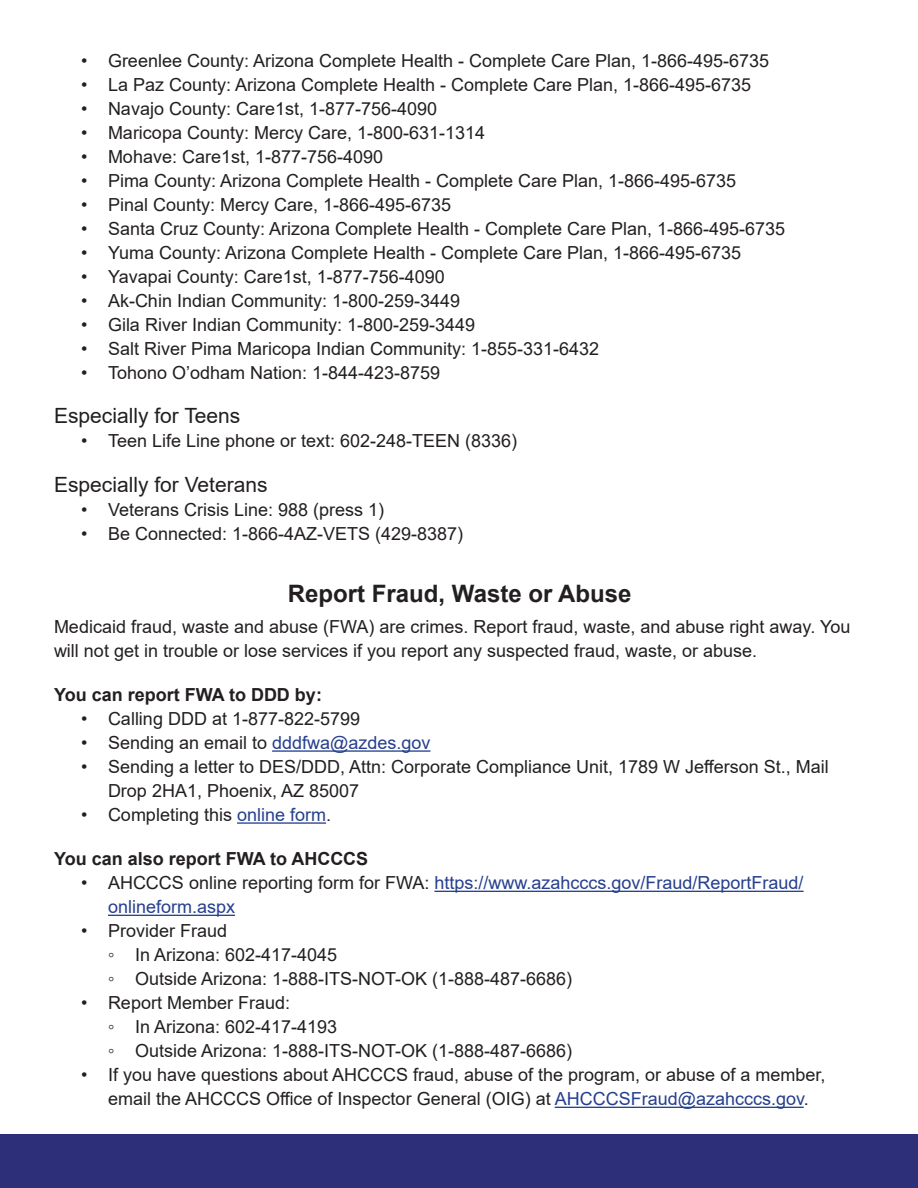
<style>
.page{position:relative;width:918px;height:1188px;background:#fff}
.page>*{position:absolute;margin:0;border:0;box-sizing:border-box;transform-origin:0 0}
.t1{font:700 24px "Arial";color:#231f20}
.t2{font:21px "Arial";color:#231f20}
.t3{font:18px/24px "Arial";color:#231f20}
.t4{font:18px/24px "Arial";color:#253f8e}
.t5{font:700 18px "Arial";color:#231f20}
.s1{color:#253f8e}
.s2{color:#231f20}
</style>
<div class="page">
<div style="left:0;top:1134px;width:918px;height:54px;background:#2d3079"></div>
<hr style="left:272px;top:750px;width:158px;height:2px;background:#253f8e">
<hr style="left:237px;top:822px;width:89px;height:2px;background:#253f8e">
<hr style="left:434px;top:891px;width:370px;height:1px;background:#253f8e">
<hr style="left:108px;top:915px;width:127px;height:1px;background:#253f8e">
<hr style="left:555px;top:1107px;width:249px;height:1px;background:#253f8e">
<p class="t3" style="left:81px;top:49px;width:690px">• Greenlee County: Arizona Complete Health - Complete Care Plan, 1-866-495-6735</p>
<p class="t3" style="left:81px;top:73px;width:672px">• La Paz County: Arizona Complete Health - Complete Care Plan, 1-866-495-6735</p>
<p class="t3" style="left:81px;top:97px;width:358px">• Navajo County: Care1st, 1-877-756-4090</p>
<p class="t3" style="left:81px;top:121px;width:406px">• Maricopa County: Mercy Care, 1-800-631-1314</p>
<p class="t3" style="left:81px;top:145px;width:304px">• Mohave: Care1st, 1-877-756-4090</p>
<p class="t3" style="left:81px;top:169px;width:657px">• Pima County: Arizona Complete Health - Complete Care Plan, 1-866-495-6735</p>
<p class="t3" style="left:81px;top:193px;width:372px">• Pinal County: Mercy Care, 1-866-495-6735</p>
<p class="t3" style="left:81px;top:217px;width:706px">• Santa Cruz County: Arizona Complete Health - Complete Care Plan, 1-866-495-6735</p>
<p class="t3" style="left:81px;top:241px;width:662px">• Yuma County: Arizona Complete Health - Complete Care Plan, 1-866-495-6735</p>
<p class="t3" style="left:81px;top:265px;width:365px">• Yavapai County: Care1st, 1-877-756-4090</p>
<p class="t3" style="left:81px;top:289px;width:381px">• Ak-Chin Indian Community: 1-800-259-3449</p>
<p class="t3" style="left:81px;top:313px;width:396px">• Gila River Indian Community: 1-800-259-3449</p>
<p class="t3" style="left:81px;top:337px;width:520px">• Salt River Pima Maricopa Indian Community: 1-855-331-6432</p>
<p class="t3" style="left:81px;top:361px;width:361px">• Tohono O’odham Nation: 1-844-423-8759</p>
<p class="t2" style="left:54px;top:402px;width:188px">Especially for Teens</p>
<p class="t3" style="left:81px;top:429px;width:438px">• Teen Life Line phone or text: 602-248-TEEN (8336)</p>
<p class="t2" style="left:54px;top:470px;width:215px">Especially for Veterans</p>
<p class="t3" style="left:81px;top:497px;width:305px">• Veterans Crisis Line: 988 (press 1)</p>
<p class="t3" style="left:81px;top:521px;width:384px">• Be Connected: 1-866-4AZ-VETS (429-8387)</p>
<h1 class="t1" style="left:288px;top:577px;width:345px">Report Fraud, Waste or Abuse</h1>
<p class="t3" style="left:54px;top:614px;width:798px">Medicaid fraud, waste and abuse (FWA) are crimes. Report fraud, waste, and abuse right away. You will not get in trouble or lose services if you report any suspected fraud, waste, or abuse.</p>
<p class="t5" style="left:54px;top:682px;width:269px">You can report FWA to DDD by:</p>
<p class="t3" style="left:81px;top:707px;width:281px">• Calling DDD at 1-877-822-5799</p>
<p class="t3" style="left:81px;top:731px;width:351px">• Sending an email to <span class="s1">dddfwa@azdes.gov</span></p>
<p class="t3" style="left:108px;top:755px;width:722px;text-indent:-27px">• Sending a letter to DES/DDD, Attn: Corporate Compliance Unit, 1789 W Jefferson St., Mail<br>Drop 2HA1, Phoenix, AZ 85007</p>
<p class="t3" style="left:81px;top:803px;width:252px">• Completing this <span class="s1">online form</span>.</p>
<p class="t5" style="left:54px;top:846px;width:316px">You can also report FWA to AHCCCS</p>
<p class="t4" style="left:108px;top:871px;width:697px;text-indent:-27px"><span class="s2">• AHCCCS online reporting form for FWA:</span> https://www.azahcccs.gov/Fraud/ReportFraud/ onlineform.aspx</p>
<p class="t3" style="left:108px;top:919px;width:466px;text-indent:-27px">• Provider Fraud<br>◦ In Arizona: 602-417-4045<br>◦ Outside Arizona: 1-888-ITS-NOT-OK (1-888-487-6686)</p>
<p class="t3" style="left:108px;top:991px;width:466px;text-indent:-27px">• Report Member Fraud:<br>◦ In Arizona: 602-417-4193<br>◦ Outside Arizona: 1-888-ITS-NOT-OK (1-888-487-6686)</p>
<p class="t3" style="left:81px;top:1063px;width:746px;text-align:center">• If you have questions about AHCCCS fraud, abuse of the program, or abuse of a member, email the AHCCCS Office of Inspector General (OIG) at <span class="s1">AHCCCSFraud@azahcccs.gov</span>.</p>
</div>
